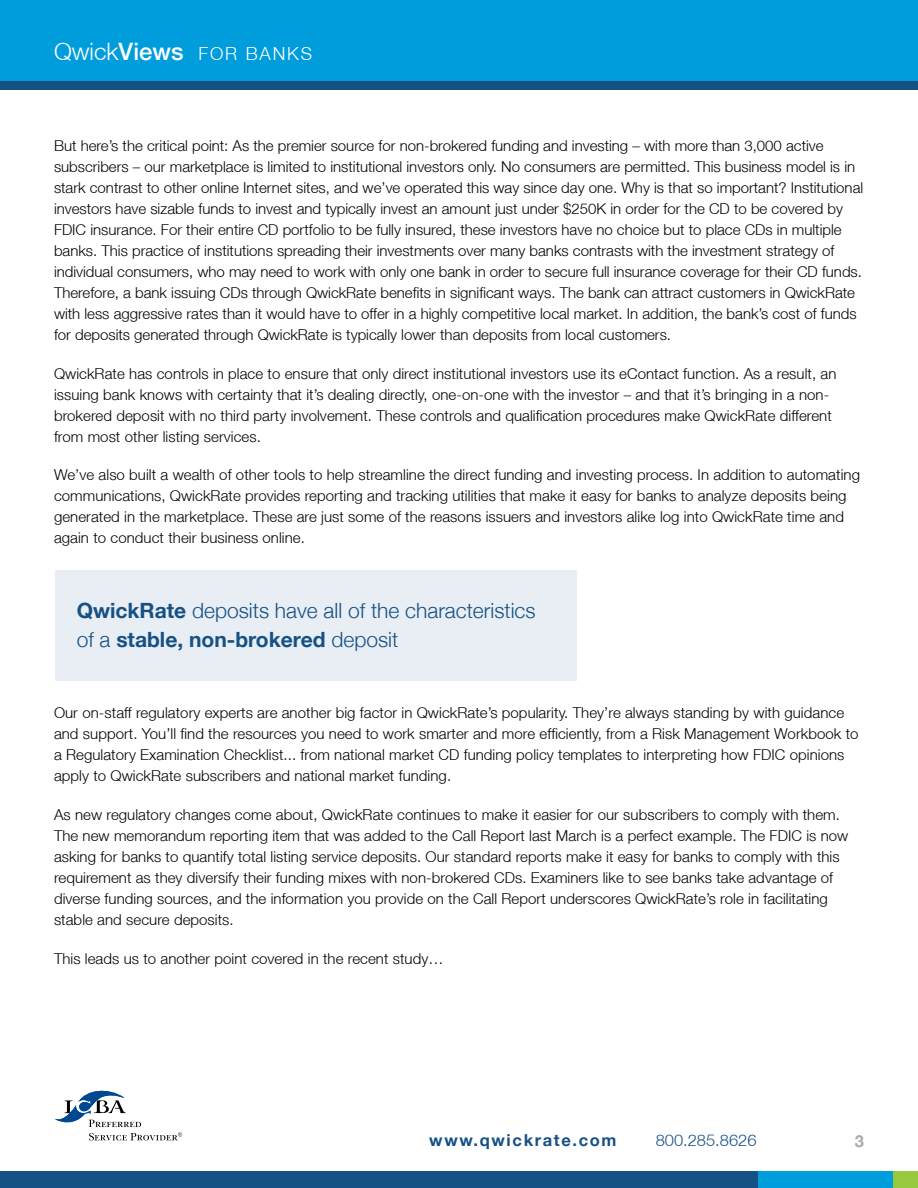
<style>
.page{position:relative;width:918px;height:1188px;background:#fff}
.page>*{position:absolute;margin:0;border:0;box-sizing:border-box;transform-origin:0 0}
.t1{font:300 21px/28.5px "Helvetica Neue";color:#165185}
.t2{font:300 18px "Helvetica Neue LT";letter-spacing:.1em;color:#fff}
.t3{font:700 16.5px "Helvetica Neue";letter-spacing:.1em;color:#165185}
.t4{font:300 16.5px "Helvetica Neue LT";color:#165185}
.t5{font:700 16.5px "Helvetica Neue";color:#a7a9ac}
.t6{font:300 15px/21px "Helvetica Neue LT";letter-spacing:.005em;color:#000}
.s1{font-size:24px}
.s2{font-weight:500;font-size:24px}
.s3{font-weight:700}
</style>
<div class="page">
<div style="left:55px;top:571px;width:522px;height:110px;background:#e8eef3"></div>
<svg style="left:55px;top:1091px;width:127px;height:49px"></svg>
<div style="left:757px;top:1172px;width:136px;height:16px;background:#009ddc"></div>
<div style="left:893px;top:1172px;width:25px;height:16px;background:#96c93d"></div>
<div style="left:0;top:1172px;width:757px;height:16px;background:#165185"></div>
<div style="left:0;top:0;width:918px;height:86px;background:#009ddc"></div>
<div style="left:0;top:82px;width:918px;height:8px;background:#165185"></div>
<p class="t2" style="left:54px;top:43px;width:260px"><span class="s1">Qwick</span><span class="s2">Views</span> FOR BANKS</p>
<p class="t6" style="left:54px;top:135px;width:811px">But here’s the critical point: As the premier source for non-brokered funding and investing – with more than 3,000 active subscribers – our marketplace is limited to institutional investors only. No consumers are permitted. This business model is in stark contrast to other online Internet sites, and we’ve operated this way since day one. Why is that so important? Institutional investors have sizable funds to invest and typically invest an amount just under $250K in order for the CD to be covered by FDIC insurance. For their entire CD portfolio to be fully insured, these investors have no choice but to place CDs in multiple banks. This practice of institutions spreading their investments over many banks contrasts with the investment strategy of individual consumers, who may need to work with only one bank in order to secure full insurance coverage for their CD funds.<br>Therefore, a bank issuing CDs through QwickRate benefits in significant ways. The bank can attract customers in QwickRate with less aggressive rates than it would have to offer in a highly competitive local market. In addition, the bank’s cost of funds for deposits generated through QwickRate is typically lower than deposits from local customers.</p>
<p class="t6" style="left:54px;top:363px;width:784px">QwickRate has controls in place to ensure that only direct institutional investors use its eContact function. As a result, an issuing bank knows with certainty that it’s dealing directly, one-on-one with the investor – and that it’s bringing in a non&shy;brokered deposit with no third party involvement. These controls and qualification procedures make QwickRate different from most other listing services.</p>
<p class="t6" style="left:54px;top:464px;width:808px">We’ve also built a wealth of other tools to help streamline the direct funding and investing process. In addition to automating communications, QwickRate provides reporting and tracking utilities that make it easy for banks to analyze deposits being generated in the marketplace. These are just some of the reasons issuers and investors alike log into QwickRate time and again to conduct their business online.</p>
<h1 class="t1" style="left:77px;top:595px;width:460px"><span class="s3">QwickRate</span> deposits have all of the characteristics of a <span class="s3">stable, non-brokered</span> deposit</h1>
<p class="t6" style="left:54px;top:702px;width:806px">Our on-staff regulatory experts are another big factor in QwickRate’s popularity. They’re always standing by with guidance and support. You’ll find the resources you need to work smarter and more efficiently, from a Risk Management Workbook to a Regulatory Examination Checklist... from national market CD funding policy templates to interpreting how FDIC opinions apply to QwickRate subscribers and national market funding.</p>
<p class="t6" style="left:54px;top:804px;width:796px">As new regulatory changes come about, QwickRate continues to make it easier for our subscribers to comply with them.<br>The new memorandum reporting item that was added to the Call Report last March is a perfect example. The FDIC is now asking for banks to quantify total listing service deposits. Our standard reports make it easy for banks to comply with this requirement as they diversify their funding mixes with non-brokered CDs. Examiners like to see banks take advantage of diverse funding sources, and the information you provide on the Call Report underscores QwickRate’s role in facilitating stable and secure deposits.</p>
<p class="t6" style="left:54px;top:947px;width:391px">This leads us to another point covered in the recent study…</p>
<p class="t3" style="left:429px;top:1128px;width:189px">www.qwickrate.com</p>
<p class="t4" style="left:656px;top:1131px;width:102px">800.285.8626</p>
<p class="t5" style="left:855px;top:1128px;width:11px">3</p>
</div>
